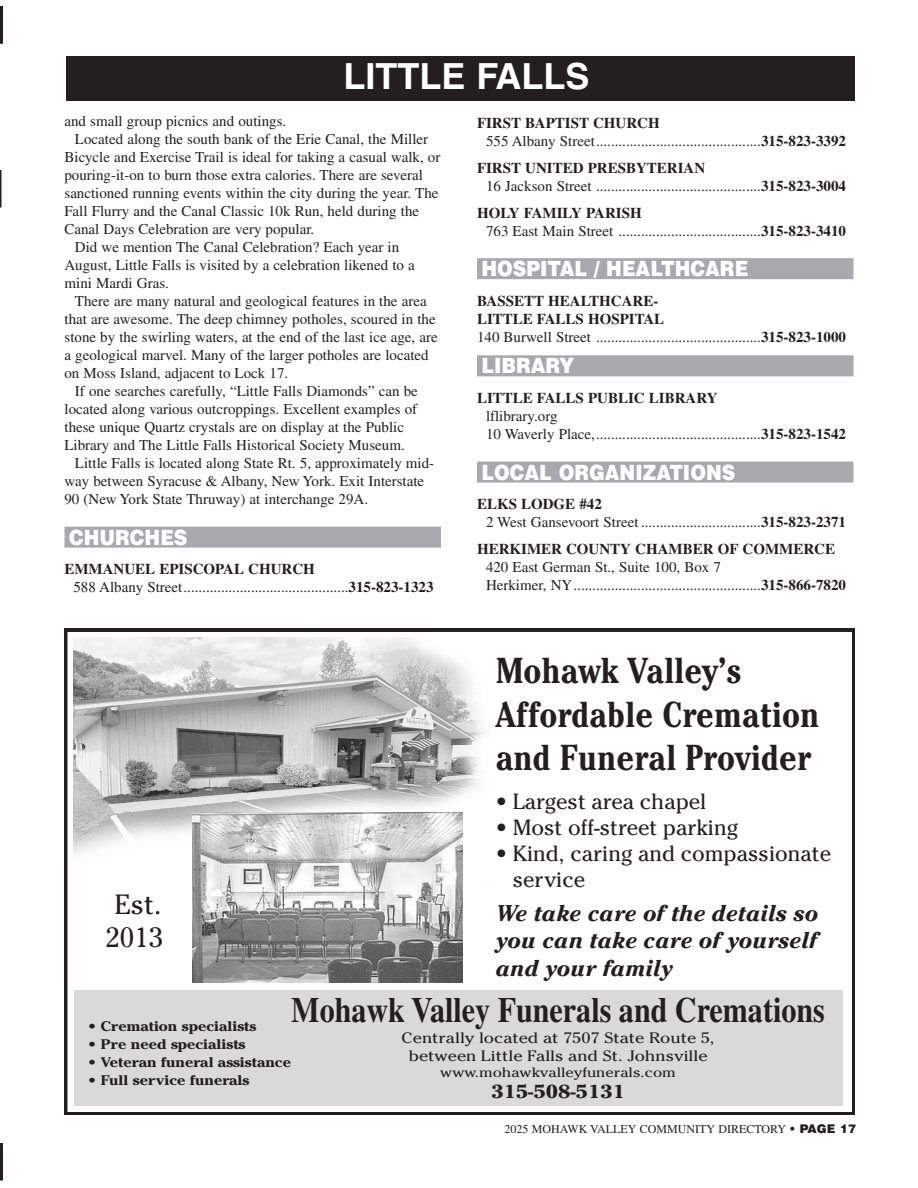
<style>
.page{position:relative;width:918px;height:1188px;background:#fff}
.page>*{position:absolute;margin:0;border:0;box-sizing:border-box;transform-origin:0 0}
.t1{font:700 condensed 36px/43.2px "Cheltenham";color:#231f20}
.t2{font:700 36px "Helvetica";color:#fff}
.t3{font:700 35.55px "Times";color:#231f20;scale:.85 1}
.t4{font:27.75px/33.3px "Cheltenham";color:#231f20;text-align:center}
.t5{font:italic 700 22.8px/27.3px "Cheltenham";color:#231f20;text-align:justify}
.t6{font:21.9px/26.2px "Cheltenham";color:#231f20}
.t7{font:900 21px "Helvetica";color:#fff;scale:.9 1}
.t8{font:700 18.75px "Cheltenham";color:#231f20;scale:1.17 1}
.t9{font:15px/18px "Times";color:#231f20}
.t10{font:15px/18px "Cheltenham";color:#231f20;text-align:center;scale:1.17 1}
.t11{font:700 15px "Times";color:#231f20}
.t12{font:700 13.8px "Cheltenham";color:#231f20;scale:1.12 1}
.t13{font:13.5px "Cheltenham";color:#231f20;scale:1.17 1}
.t14{font:12px "Times";color:#231f20}
.s1{font-weight:700}
.s2{font-family:"Helvetica";font-weight:900}
</style>
<div class="page">
<hr style="left:0;top:1143px;width:3px;height:37px;background:#231f20">
<hr style="left:0;top:6px;width:3px;height:38px;background:#231f20">
<hr style="left:0;top:170px;width:2px;height:37px;background:#231f20">
<div style="left:64px;top:527px;width:377px;height:21px;background:#a7a9ac"></div>
<div style="left:477px;top:258px;width:377px;height:21px;background:#a7a9ac"></div>
<div style="left:477px;top:355px;width:377px;height:21px;background:#a7a9ac"></div>
<div style="left:477px;top:462px;width:377px;height:21px;background:#a7a9ac"></div>
<svg style="left:64px;top:629px;width:791px;height:486px"></svg>
<img style="left:73px;top:638px;width:421px;height:266px">
<div style="left:75px;top:990px;width:768px;height:116px;background:#d9d9d9"></div>
<img style="left:193px;top:812px;width:269px;height:171px">
<div style="left:66px;top:56px;width:789px;height:45px;background:#231f20"></div>
<h1 class="t2" style="left:343px;top:63px;width:248px">LITTLE FALLS</h1>
<p class="t9" style="left:64px;top:113px;width:223px">and small group picnics and outings.</p>
<p class="t9" style="left:75px;top:131px;width:355px">Located along the south bank of the Erie Canal, the Miller</p>
<p class="t9" style="left:64px;top:149px;width:377px">Bicycle and Exercise Trail is ideal for taking a casual walk, or</p>
<p class="t9" style="left:64px;top:167px;width:360px">pouring-it-on to burn those extra calories. There are several</p>
<p class="t9" style="left:64px;top:185px;width:376px">sanctioned running events within the city during the year. The</p>
<p class="t9" style="left:64px;top:203px;width:356px">Fall Flurry and the Canal Classic 10k Run, held during the</p>
<p class="t9" style="left:64px;top:221px;width:251px">Canal Days Celebration are very popular.</p>
<p class="t9" style="left:75px;top:239px;width:326px">Did we mention The Canal Celebration? Each year in</p>
<p class="t9" style="left:64px;top:257px;width:352px">August, Little Falls is visited by a celebration likened to a</p>
<p class="t9" style="left:64px;top:275px;width:106px">mini Mardi Gras.</p>
<p class="t9" style="left:75px;top:293px;width:353px">There are many natural and geological features in the area</p>
<p class="t9" style="left:64px;top:311px;width:373px">that are awesome. The deep chimney potholes, scoured in the</p>
<p class="t9" style="left:64px;top:329px;width:375px">stone by the swirling waters, at the end of the last ice age, are</p>
<p class="t9" style="left:64px;top:347px;width:366px">a geological marvel. Many of the larger potholes are located</p>
<p class="t9" style="left:64px;top:365px;width:225px">on Moss Island, adjacent to Lock 17.</p>
<p class="t9" style="left:75px;top:383px;width:344px">If one searches carefully, “Little Falls Diamonds” can be</p>
<p class="t9" style="left:64px;top:401px;width:354px">located along various outcroppings. Excellent examples of</p>
<p class="t9" style="left:64px;top:419px;width:341px">these unique Quartz crystals are on display at the Public</p>
<p class="t9" style="left:64px;top:437px;width:342px">Library and The Little Falls Historical Society Museum.</p>
<p class="t9" style="left:75px;top:455px;width:361px">Little Falls is located along State Rt. 5, approximately mid-</p>
<p class="t9" style="left:64px;top:473px;width:361px">way between Syracuse &amp; Albany, New York. Exit Interstate</p>
<p class="t9" style="left:64px;top:491px;width:305px">90 (New York State Thruway) at interchange 29A.</p>
<h3 class="t7" style="left:69px;top:529px;width:133px">CHURCHES</h3>
<p class="t9" style="left:73px;top:562px;width:362px;text-indent:-9px"><span class="s1">EMMANUEL EPISCOPAL CHURCH<br></span>588 Albany Street............................................<span class="s1">315-823-1323</span></p>
<p class="t9" style="left:486px;top:115px;width:362px;text-indent:-9px"><span class="s1">FIRST BAPTIST CHURCH<br></span>555 Albany Street............................................<span class="s1">315-823-3392</span></p>
<p class="t9" style="left:486px;top:160px;width:362px;text-indent:-9px"><span class="s1">FIRST UNITED PRESBYTERIAN<br></span>16 Jackson Street ............................................<span class="s1">315-823-3004</span></p>
<p class="t9" style="left:486px;top:205px;width:362px;text-indent:-9px"><span class="s1">HOLY FAMILY PARISH<br></span>763 East Main Street ......................................<span class="s1">315-823-3410</span></p>
<h3 class="t7" style="left:482px;top:261px;width:298px">HOSPITAL / HEALTHCARE</h3>
<p class="t9" style="left:477px;top:293px;width:371px"><span class="s1">BASSETT HEALTHCARE-<br>LITTLE FALLS HOSPITAL<br></span>140 Burwell Street ............................................<span class="s1">315-823-1000</span></p>
<h3 class="t7" style="left:482px;top:358px;width:105px">LIBRARY</h3>
<p class="t11" style="left:477px;top:392px;width:242px">LITTLE FALLS PUBLIC LIBRARY</p>
<p class="t9" style="left:486px;top:408px;width:362px">lflibrary.org<br>10 Waverly Place,............................................<span class="s1">315-823-1542</span></p>
<h3 class="t7" style="left:482px;top:464px;width:284px">LOCAL ORGANIZATIONS</h3>
<p class="t9" style="left:486px;top:497px;width:362px;text-indent:-9px"><span class="s1">ELKS LODGE #42<br></span>2 West Gansevoort Street ................................<span class="s1">315-823-2371</span></p>
<p class="t11" style="left:477px;top:544px;width:360px">HERKIMER COUNTY CHAMBER OF COMMERCE</p>
<p class="t9" style="left:486px;top:560px;width:362px">420 East German St., Suite 100, Box 7<br>Herkimer, NY..................................................<span class="s1">315-866-7820</span></p>
<h1 class="t1" style="left:496px;top:653px;width:325px">Mohawk Valley’s<br>Affordable Cremation and Funeral Provider</h1>
<h3 class="t6" style="left:496px;top:790px;width:212px">• Largest area chapel</h3>
<h3 class="t6" style="left:496px;top:816px;width:244px">• Most off-street parking</h3>
<h3 class="t6" style="left:513px;top:843px;width:320px;text-indent:-17px">• Kind, caring and compassionate service</h3>
<h3 class="t4" style="left:106px;top:890px;width:59px">Est.<br>2013</h3>
<h3 class="t5" style="left:496px;top:902px;width:324px">We take care of the details so you can take care of yourself and your family</h3>
<h2 class="t3" style="left:291px;top:997px;width:629px">Mohawk Valley Funerals and Cremations</h2>
<p class="t12" style="left:88px;top:1022px;width:152px">• Cremation specialists</p>
<p class="t12" style="left:88px;top:1040px;width:142px">• Pre need specialists</p>
<p class="t12" style="left:88px;top:1058px;width:183px">• Veteran funeral assistance</p>
<p class="t12" style="left:88px;top:1076px;width:146px">• Full service funerals</p>
<p class="t10" style="left:402px;top:1030px;width:269px">Centrally located at 7507 State Route 5, between Little Falls and St. Johnsville</p>
<p class="t13" style="left:440px;top:1068px;width:203px">www.mohawkvalleyfunerals.com</p>
<p class="t8" style="left:491px;top:1085px;width:116px">315-508-5131</p>
<p class="t14" style="left:505px;top:1124px;width:353px">2025 MOHAWK VALLEY COMMUNITY DIRECTORY <span class="s2">• PAGE 17</span></p>
</div>
